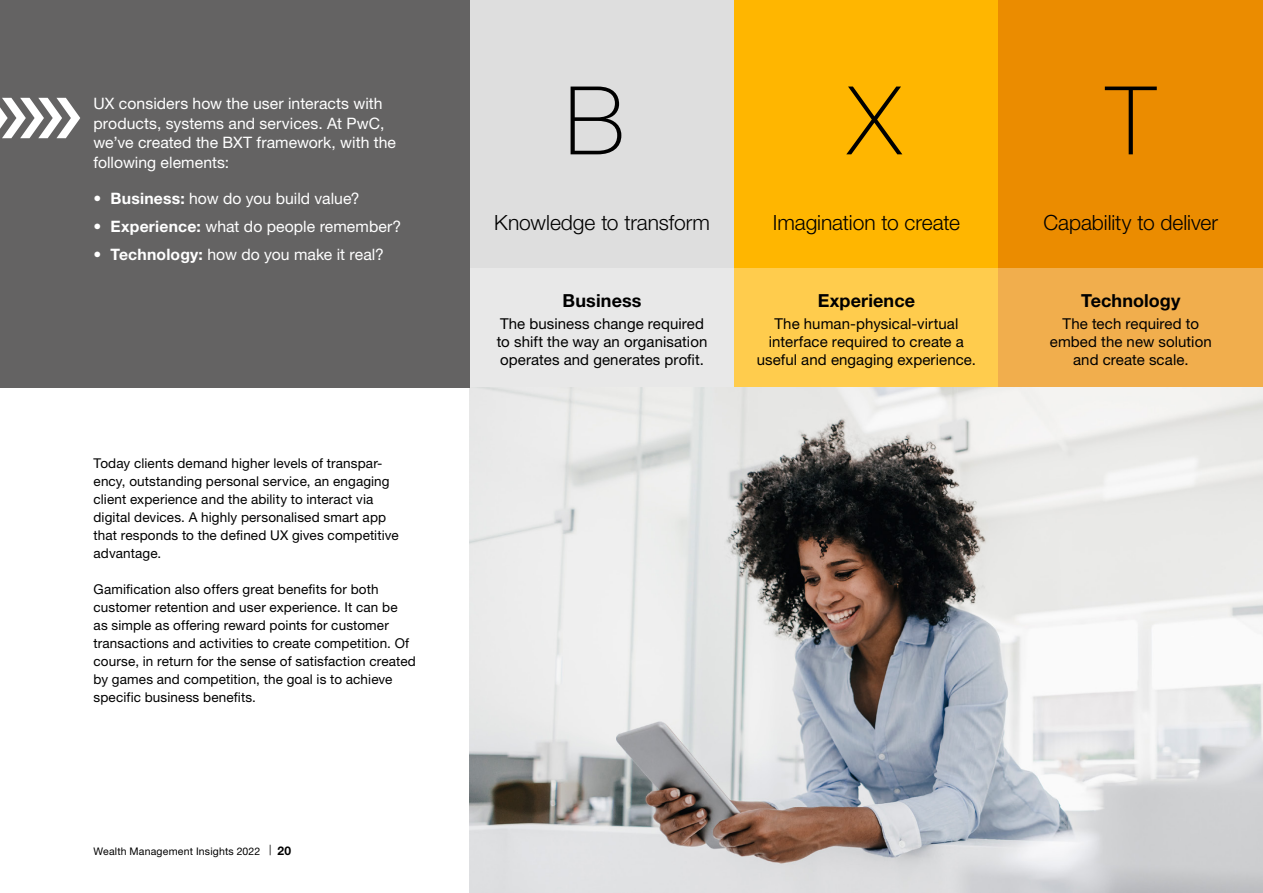
<style>
.page{position:relative;width:1263px;height:893px;background:#fff}
.page>*{position:absolute;margin:0;border:0;box-sizing:border-box;transform-origin:0 0}
.t1{font:100 94.95px "Helvetica Neue LT Std";color:#000}
.t2{font:300 21px "Helvetica Neue LT Std";letter-spacing:-.005em;color:#000}
.t3{font:700 18px "Helvetica Neue LT Std";letter-spacing:.01em;color:#000}
.t4{font:15.75px/19.5px "Helvetica Neue LT Std";letter-spacing:.005em;color:#fff}
.t5{font:15px/18px "Helvetica Neue LT Std";letter-spacing:.005em;color:#000;text-align:center}
.t6{font:13.5px/18px "Helvetica Neue LT Std";letter-spacing:.01em;color:#000}
.t7{font:10.5px "Helvetica Neue LT Std";letter-spacing:.02em;color:#000}
.s1{font-weight:700}
.s2{font-weight:700;font-size:12px}
</style>
<div class="page">
<div style="left:470px;top:0;width:264px;height:268px;background:#dedede"></div>
<div style="left:470px;top:268px;width:264px;height:119px;background:#e8e8e8"></div>
<div style="left:734px;top:0;width:265px;height:268px;background:#ffb600"></div>
<div style="left:734px;top:268px;width:265px;height:119px;background:#ffcc4d"></div>
<div style="left:999px;top:0;width:264px;height:268px;background:#eb8c00"></div>
<div style="left:999px;top:268px;width:264px;height:119px;background:#f1ae4d"></div>
<img style="left:470px;top:387px;width:793px;height:506px">
<div style="left:0;top:0;width:470px;height:387px;background:#646363"></div>
<svg style="left:0;top:98px;width:80px;height:40px"></svg>
<p class="t4" style="left:94px;top:93px;width:304px">UX considers how the user interacts with products, systems and services. At PwC, we’ve created the BXT framework, with the following elements:</p>
<p class="t4" style="left:94px;top:188px;width:268px"><span class="s1">• Business:</span> how do you build value?</p>
<p class="t4" style="left:94px;top:216px;width:309px"><span class="s1">• Experience:</span> what do people remember?</p>
<p class="t4" style="left:94px;top:244px;width:292px"><span class="s1">• Technology:</span> how do you make it real?</p>
<p class="t6" style="left:94px;top:454px;width:307px">Today clients demand higher levels of transpar&shy;ency, outstanding personal service, an engaging client experience and the ability to interact via digital devices. A highly personalised smart app that responds to the defined UX gives competitive advantage.</p>
<p class="t6" style="left:94px;top:580px;width:324px">Gamification also offers great benefits for both customer retention and user experience. It can be<br>as simple as offering reward points for customer transactions and activities to create competition. Of course, in return for the sense of satisfaction created by games and competition, the goal is to achieve specific business benefits.</p>
<p class="t7" style="left:94px;top:845px;width:199px">Wealth Management Insights 2022 | <span class="s2">20</span></p>
<h1 class="t1" style="left:565px;top:66px;width:61px">B</h1>
<h1 class="t1" style="left:848px;top:66px;width:54px">X</h1>
<h1 class="t1" style="left:1106px;top:66px;width:51px">T</h1>
<h2 class="t2" style="left:494px;top:209px;width:217px">Knowledge to transform</h2>
<h3 class="t3" style="left:563px;top:289px;width:80px">Business</h3>
<p class="t5" style="left:497px;top:314px;width:212px;text-align:left">The business change required to shift the way an organisation operates and generates profit.</p>
<h2 class="t2" style="left:773px;top:209px;width:189px">Imagination to create</h2>
<h2 class="t2" style="left:1043px;top:209px;width:176px">Capability to deliver</h2>
<h3 class="t3" style="left:818px;top:289px;width:99px">Experience</h3>
<p class="t5" style="left:757px;top:314px;width:221px">The human-physical-virtual interface required to create a useful and engaging experience.</p>
<h3 class="t3" style="left:1081px;top:289px;width:101px">Technology</h3>
<p class="t5" style="left:1050px;top:314px;width:163px">The tech required to embed the new solution and create scale.</p>
</div>
